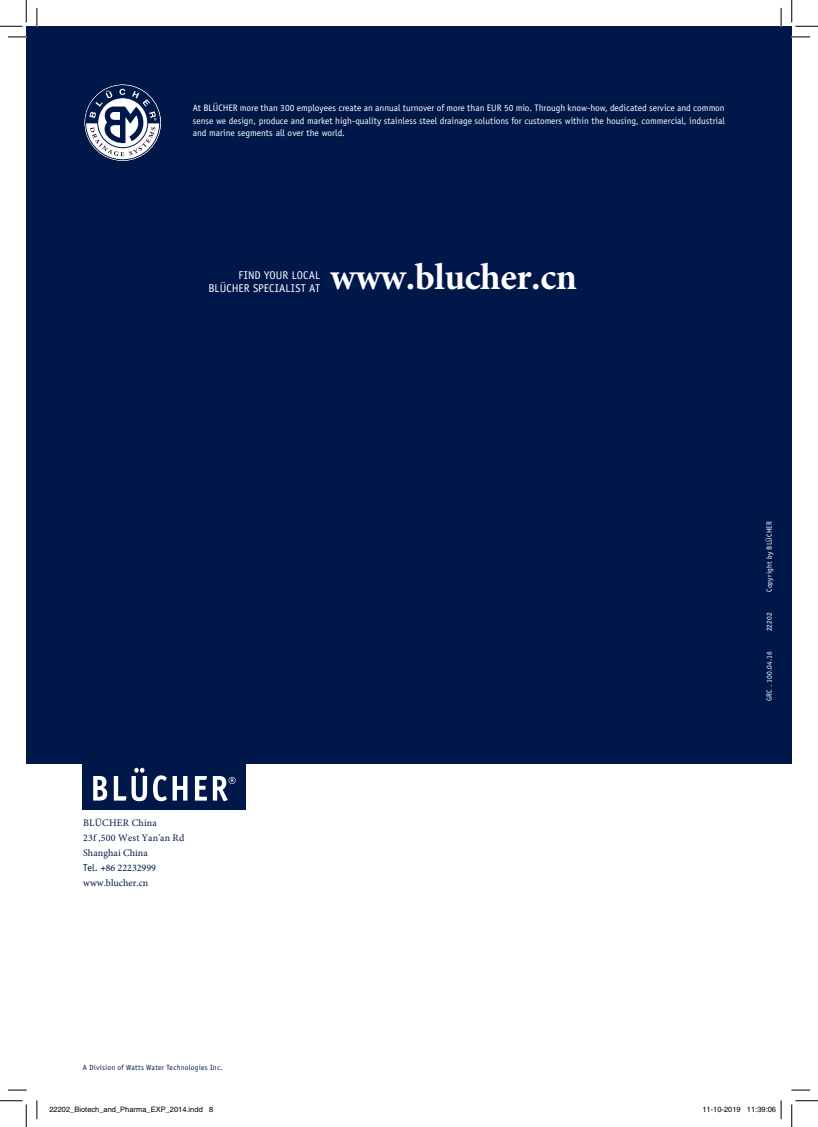
<style>
.page{position:relative;width:818px;height:1127px;background:#fff}
.page>*{position:absolute;margin:0;border:0;box-sizing:border-box;transform-origin:0 0}
.t1{font:700 37.5px "Minion Pro";letter-spacing:-.01em;color:#fff}
.t2{font:11.25px "Officina Sans";letter-spacing:.005em;color:#fff}
.t3{font:10px/15px "Minion Pro";letter-spacing:.005em;color:#00174a}
.t4{font:9.38px/12.5px "Officina Sans";color:#fff;text-align:justify}
.t5{font:7.5px "Helvetica";color:#000}
.t6{font:7.5px "Officina Sans";letter-spacing:.025em;color:#00174a}
.t7{font:7.5px "Officina Sans";letter-spacing:.02em;color:#fff}
.s1{font-family:"Officina Sans"}
</style>
<div class="page">
<div style="left:26px;top:26px;width:766px;height:737px;background:#00174a"></div>
<div style="left:83px;top:748px;width:163px;height:61px;background:#00174a"></div>
<svg style="left:93px;top:776px;width:14px;height:24px"></svg>
<svg style="left:114px;top:767px;width:33px;height:34px"></svg>
<svg style="left:153px;top:775px;width:14px;height:26px"></svg>
<svg style="left:173px;top:776px;width:14px;height:24px"></svg>
<svg style="left:195px;top:776px;width:12px;height:24px"></svg>
<svg style="left:213px;top:776px;width:23px;height:25px"></svg>
<svg style="left:85px;top:85px;width:75px;height:75px"></svg>
<svg style="left:8px;top:36px;width:19px;height:2px"></svg>
<svg style="left:791px;top:36px;width:19px;height:2px"></svg>
<svg style="left:8px;top:1089px;width:19px;height:1px"></svg>
<svg style="left:791px;top:1089px;width:19px;height:1px"></svg>
<svg style="left:36px;top:8px;width:2px;height:19px"></svg>
<svg style="left:36px;top:1100px;width:2px;height:18px"></svg>
<svg style="left:780px;top:8px;width:2px;height:19px"></svg>
<svg style="left:0;top:0;width:27px;height:27px"></svg>
<svg style="left:0;top:1100px;width:27px;height:26px"></svg>
<svg style="left:791px;top:0;width:27px;height:27px"></svg>
<svg style="left:791px;top:1100px;width:27px;height:26px"></svg>
<svg style="left:780px;top:1100px;width:2px;height:18px"></svg>
<p class="t4" style="left:193px;top:102px;width:533px">At BLÜCHER more than 300 employees create an annual turnover of more than EUR 50 mio. Through know-how, dedicated service and common sense we design, produce and market high-quality stainless steel drainage solutions for customers within the housing, commercial, industrial and marine segments all over the world.</p>
<p class="t2" style="left:239px;top:269px;width:83px">FIND YOUR LOCAL</p>
<h1 class="t1" style="left:330px;top:250px;width:248px">www.blucher.cn</h1>
<p class="t2" style="left:208px;top:281px;width:113px">BLÜCHER SPECIALIST AT</p>
<p class="t3" style="left:83px;top:815px;width:103px">BLÜCHER China<br>23f ,500 West Yan'an Rd<br>Shanghai China<br><span class="s1">Tel. +</span>86 22232999 www.blucher.cn</p>
<p class="t6" style="left:83px;top:1062px;width:141px">A Division of Watts Water Technologies Inc.</p>
<p class="t7" style="left:765px;top:592px;width:72px;rotate:-90deg">Copyright by BLÜCHER</p>
<p class="t7" style="left:765px;top:631px;width:21px;rotate:-90deg">22202</p>
<p class="t7" style="left:765px;top:700px;width:51px;rotate:-90deg">GRC . 100.04.16</p>
<p class="t5" style="left:49px;top:1104px;width:165px">22202_Biotech_and_Pharma_EXP_2014.indd 8</p>
<p class="t5" style="left:702px;top:1104px;width:75px">11-10-2019 11:39:06</p>
</div>
